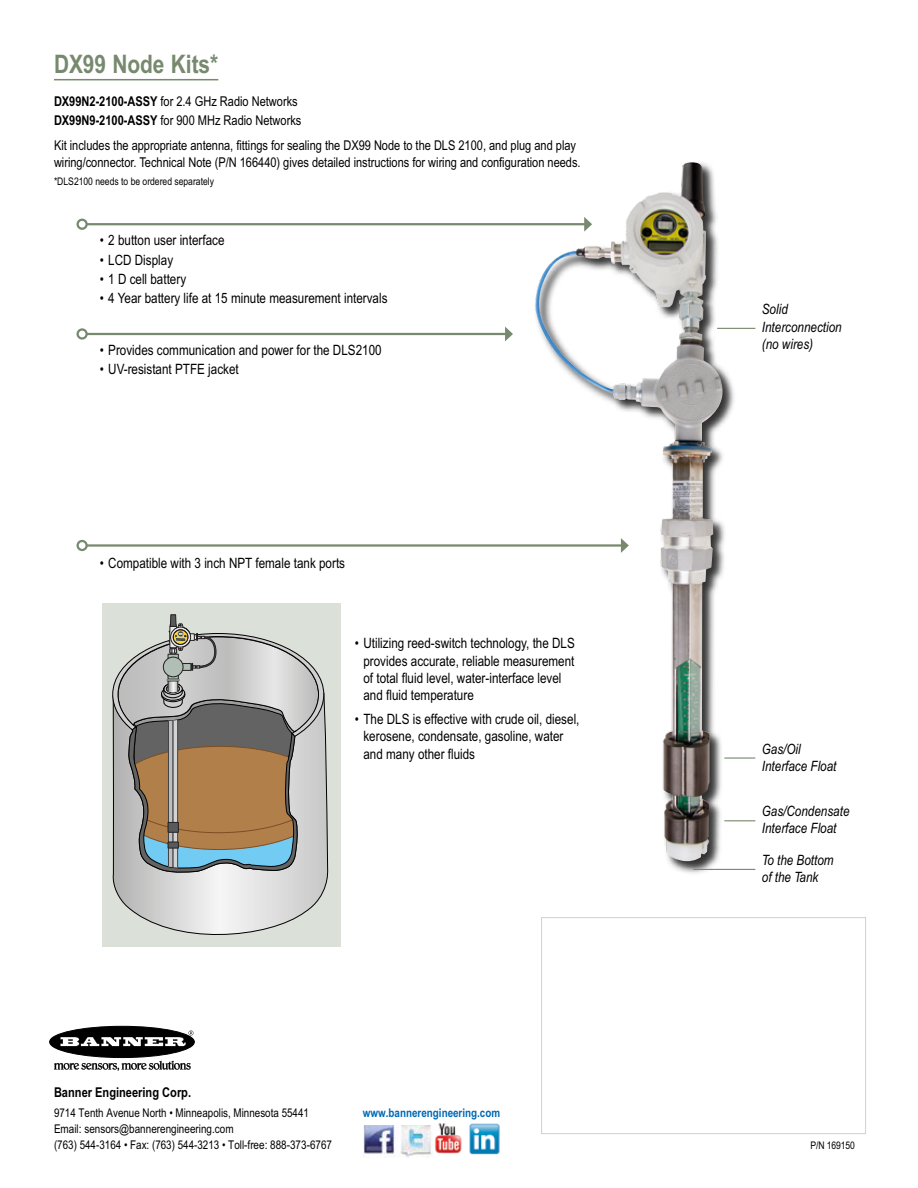
<style>
.page{position:relative;width:918px;height:1188px;background:#fff}
.page>*{position:absolute;margin:0;border:0;box-sizing:border-box;transform-origin:0 0}
.t1{font:700 25.5px "Arial Narrow";color:#77896e}
.t2{font:14.25px/17.2px "Arial Narrow";color:#000}
.t3{font:italic 14.25px/17.2px "Arial Narrow";color:#000}
.t4{font:13.5px/18.6px "Arial Narrow";color:#000}
.t5{font:700 13.5px "Arial Narrow";color:#000}
.t6{font:12px/16.2px "Arial Narrow";color:#000}
.t7{font:700 12px "Arial Narrow";color:#0069b4}
.t8{font:10.5px "Arial Narrow";color:#000}
.s1{font-weight:700}
</style>
<div class="page">
<div style="left:50px;top:1026px;width:144px;height:32px;background:#000;border-radius:50%"></div>
<div style="left:49px;top:1026px;width:146px;height:32px;border:1px solid #000;border-radius:50%"></div>
<svg style="left:60px;top:1031px;width:134px;height:15px"></svg>
<svg style="left:54px;top:1061px;width:137px;height:10px"></svg>
<img style="left:435px;top:1124px;width:65px;height:31px">
<hr style="left:87px;top:223px;width:499px;height:2px;background:#77896e">
<div style="left:76px;top:219px;width:12px;height:11px;border:2px solid #77896e;border-radius:50%"></div>
<hr style="left:87px;top:544px;width:536px;height:3px;background:#77896e">
<div style="left:76px;top:540px;width:12px;height:11px;border:2px solid #77896e;border-radius:50%"></div>
<div style="left:102px;top:604px;width:239px;height:343px;background:#dbe1d8"></div>
<svg style="left:136px;top:793px;width:193px;height:142px"></svg>
<svg style="left:112px;top:614px;width:215px;height:300px"></svg>
<div style="left:170px;top:627px;width:21px;height:20px;border:1px solid #232021;border-radius:50%"></div>
<div style="left:173px;top:630px;width:15px;height:15px;border:1px solid #232021;border-radius:50%"></div>
<hr style="left:87px;top:333px;width:420px;height:2px;background:#77896e">
<div style="left:76px;top:328px;width:12px;height:12px;border:2px solid #77896e;border-radius:50%"></div>
<svg style="left:505px;top:327px;width:8px;height:14px"></svg>
<div style="left:541px;top:917px;width:325px;height:217px;border:1px solid #d0d0d0"></div>
<img style="left:364px;top:1125px;width:67px;height:33px">
<hr style="left:54px;top:79px;width:164px;height:1px;background:#77896e">
<div style="left:534px;top:161px;width:203px;height:714px;background:#000;opacity:.75"></div>
<img style="left:535px;top:162px;width:189px;height:700px">
<hr style="left:717px;top:328px;width:38px;height:1px;background:#77896e">
<hr style="left:724px;top:757px;width:31px;height:2px;background:#77896e">
<hr style="left:724px;top:820px;width:31px;height:1px;background:#77896e">
<hr style="left:693px;top:869px;width:62px;height:1px;background:#77896e">
<h1 class="t1" style="left:54px;top:49px;width:166px">DX99 Node Kits*</h1>
<p class="t4" style="left:54px;top:92px;width:249px"><span class="s1">DX99N2-2100-ASSY</span> for 2.4 GHz Radio Networks<br><span class="s1">DX99N9-2100-ASSY</span> for 900 MHz Radio Networks</p>
<p class="t4" style="left:54px;top:137px;width:528px;line-height:16.5px">Kit includes the appropriate antenna, fittings for sealing the DX99 Node to the DLS 2100, and plug and play wiring/connector. Technical Note (P/N 166440) gives detailed instructions for wiring and configuration needs.</p>
<p class="t8" style="left:54px;top:176px;width:162px">*DLS2100 needs to be ordered separately</p>
<p class="t2" style="left:100px;top:232px;width:126px">• 2 button user interface</p>
<p class="t2" style="left:100px;top:251px;width:75px">• LCD Display</p>
<p class="t2" style="left:100px;top:270px;width:88px">• 1 D cell battery</p>
<p class="t2" style="left:100px;top:290px;width:289px">• 4 Year battery life at 15 minute measurement intervals</p>
<p class="t2" style="left:100px;top:341px;width:283px">• Provides communication and power for the DLS2100</p>
<p class="t2" style="left:100px;top:361px;width:141px">• UV-resistant PTFE jacket</p>
<p class="t2" style="left:100px;top:554px;width:247px">• Compatible with 3 inch NPT female tank ports</p>
<p class="t2" style="left:363px;top:635px;width:213px;text-indent:-9px">• Utilizing reed-switch technology, the DLS provides accurate, reliable measurement of total fluid level, water-interface level and fluid temperature</p>
<p class="t2" style="left:363px;top:710px;width:218px;text-indent:-9px">• The DLS is effective with crude oil, diesel, kerosene, condensate, gasoline, water and many other fluids</p>
<p class="t5" style="left:54px;top:1084px;width:139px">Banner Engineering Corp.</p>
<p class="t6" style="left:54px;top:1105px;width:280px">9714 Tenth Avenue North • Minneapolis, Minnesota 55441<br>Email: sensors@bannerengineering.com<br>(763) 544-3164 • Fax: (763) 544-3213 • Toll-free: 888-373-6767</p>
<p class="t7" style="left:363px;top:1105px;width:139px">www.bannerengineering.com</p>
<p class="t3" style="left:762px;top:301px;width:81px">Solid<br>Interconnection (no wires)</p>
<p class="t3" style="left:762px;top:740px;width:76px">Gas/Oil<br>Interface Float</p>
<p class="t3" style="left:762px;top:802px;width:89px">Gas/Condensate<br>Interface Float</p>
<p class="t3" style="left:762px;top:851px;width:73px">To the Bottom of the Tank</p>
<p class="t8" style="left:810px;top:1140px;width:46px">P/N 169150</p>
</div>
